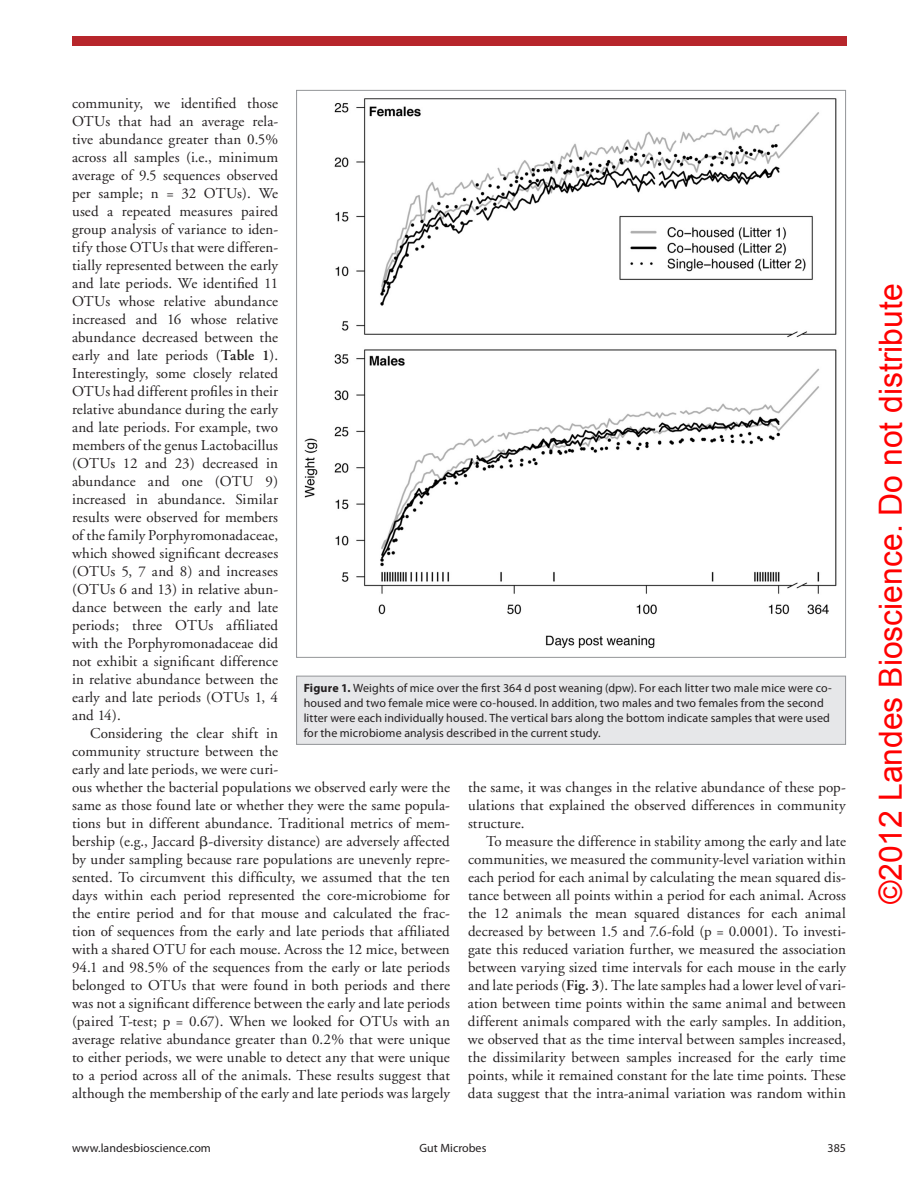
<style>
.page{position:relative;width:918px;height:1188px;background:#fff}
.page>*{position:absolute;margin:0;border:0;box-sizing:border-box;transform-origin:0 0}
.t1{font:31.95px "Arial";color:#f00}
.t2{font:15px/18px "Adobe Garamond";letter-spacing:.01em;color:#231f20;text-align:justify}
.t3{font:12px/15px "Myriad Pro";letter-spacing:.005em;color:#231f20}
.s1{font-weight:600}
.s2{font-family:"Universal Std Greekw Math Pi"}
.s3{font-weight:700}
</style>
<div class="page">
<div style="left:72px;top:36px;width:774px;height:10px;background:#b7262b"></div>
<img style="left:304px;top:98px;width:533px;height:550px">
<div style="left:297px;top:676px;width:549px;height:68px;background:#e6e7e9"></div>
<div style="left:296px;top:676px;width:550px;height:69px;border:1px solid #939598"></div>
<p class="t2" style="left:72px;top:95px;width:208px">community, we identified those OTUs that had an average rela&shy;tive abundance greater than 0.5% across all samples (i.e., minimum average of 9.5 sequences observed per sample; n = 32 OTUs). We used a repeated measures paired group analysis of variance to iden&shy;tify those OTUs that were differen&shy;tially represented between the early and late periods. We identified 11<br>OTUs whose relative abundance increased and 16 whose relative abundance decreased between the early and late periods (<span class="s1">Table 1</span>).<br>Interestingly, some closely related OTUs had different profiles in their relative abundance during the early and late periods. For example, two members of the genus Lactobacillus (OTUs 12 and 23) decreased in abundance and one (OTU 9) increased in abundance. Similar results were observed for members of the family Porphyromonadaceae, which showed significant decreases (OTUs 5, 7 and 8) and increases (OTUs 6 and 13) in relative abun&shy;dance between the early and late periods; three OTUs affiliated with the Porphyromonadaceae did not exhibit a significant difference in relative abundance between the early and late periods (OTUs 1, 4 and 14).</p>
<p class="t2" style="left:72px;top:725px;width:379px;text-align:left;text-indent:18px">Considering the clear shift in<br>community structure between the<br>early and late periods, we were curi-<br>ous whether the bacterial populations we observed early were the same as those found late or whether they were the same popula&shy;tions but in different abundance. Traditional metrics of mem&shy;bership (e.g., Jaccard <span class="s2">β</span>-diversity distance) are adversely affected by under sampling because rare populations are unevenly repre&shy;sented. To circumvent this difficulty, we assumed that the ten days within each period represented the core-microbiome for the entire period and for that mouse and calculated the frac&shy;tion of sequences from the early and late periods that affiliated with a shared OTU for each mouse. Across the 12 mice, between 94.1 and 98.5% of the sequences from the early or late periods belonged to OTUs that were found in both periods and there was not a significant difference between the early and late periods (paired T-test; p = 0.67). When we looked for OTUs with an average relative abundance greater than 0.2% that were unique to either periods, we were unable to detect any that were unique to a period across all of the animals. These results suggest that although the membership of the early and late periods was largely</p>
<p class="t3" style="left:304px;top:681px;width:530px"><span class="s3">Figure 1.</span> Weights of mice over the first 364 d post weaning (dpw). For each litter two male mice were co&shy;housed and two female mice were co-housed. In addition, two males and two females from the second litter were each individually housed. The vertical bars along the bottom indicate samples that were used for the microbiome analysis described in the current study.</p>
<p class="t2" style="left:468px;top:779px;width:379px">the same, it was changes in the relative abundance of these pop&shy;ulations that explained the observed differences in community structure.</p>
<p class="t2" style="left:468px;top:833px;width:379px;text-indent:18px">To measure the difference in stability among the early and late communities, we measured the community-level variation within each period for each animal by calculating the mean squared dis&shy;tance between all points within a period for each animal. Across the 12 animals the mean squared distances for each animal decreased by between 1.5 and 7.6-fold (p = 0.0001). To investi&shy;gate this reduced variation further, we measured the association between varying sized time intervals for each mouse in the early and late periods (<span class="s1">Fig. 3</span>). The late samples had a lower level of vari&shy;ation between time points within the same animal and between different animals compared with the early samples. In addition, we observed that as the time interval between samples increased, the dissimilarity between samples increased for the early time points, while it remained constant for the late time points. These data suggest that the intra-animal variation was random within</p>
<p class="t3" style="left:72px;top:1140px;width:140px">www.landesbioscience.com</p>
<p class="t3" style="left:420px;top:1140px;width:68px">Gut Microbes</p>
<p class="t3" style="left:828px;top:1140px;width:20px">385</p>
<h1 class="t1" style="left:870px;top:904px;width:622px;rotate:-90deg">©2012 Landes Bioscience. Do not distribute</h1>
</div>
